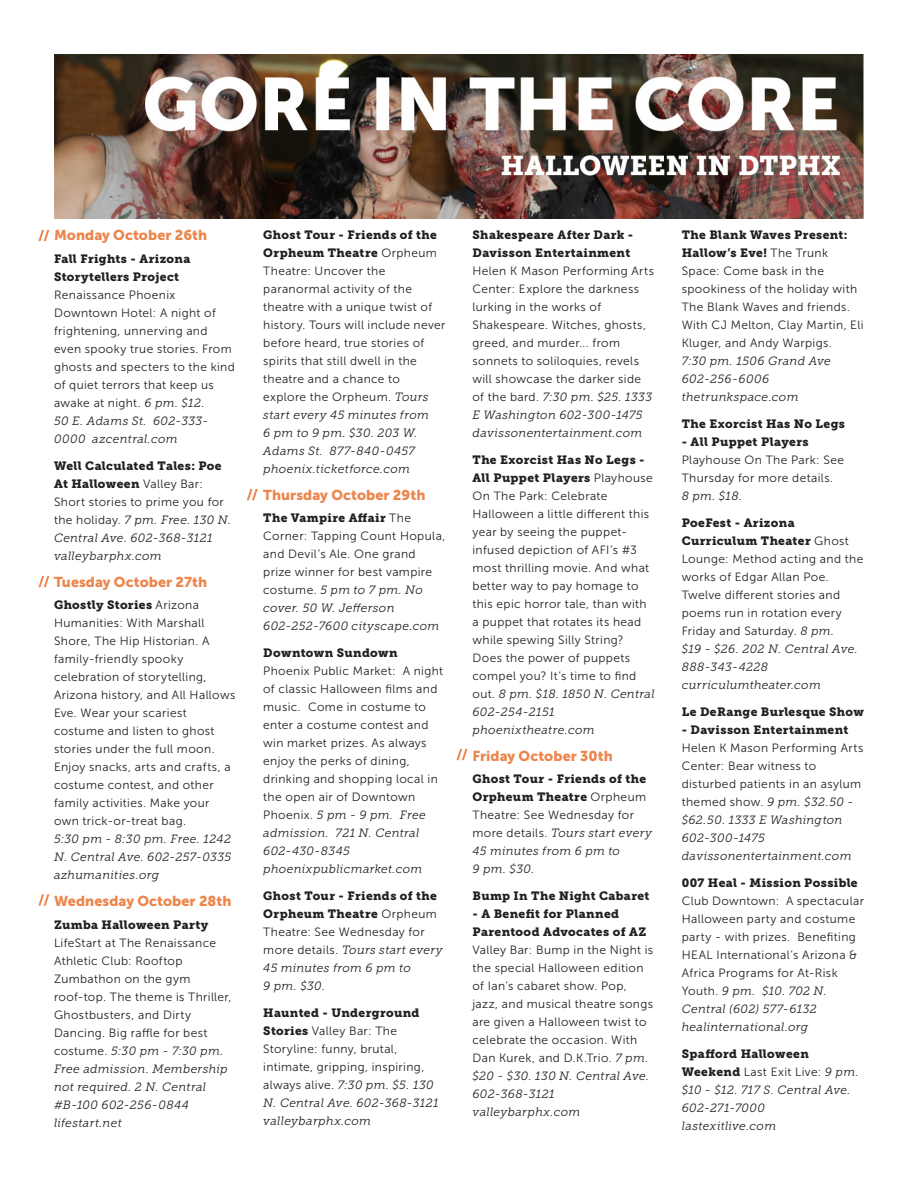
<style>
.page{position:relative;width:918px;height:1188px;background:#fff}
.page>*{position:absolute;margin:0;border:0;box-sizing:border-box;transform-origin:0 0}
.BODY_DAY_DATE{font:14.25px "Museo Sans 900";letter-spacing:.005em;color:#ec864c}
.BODY_TEXT{font:12px/18px "Museo Sans 300";letter-spacing:.03em;color:#231f20}
.BODY_TEXT-2{font:italic 12px/18px "Museo Slab 300";letter-spacing:.025em;color:#231f20}
.BODY_TEXT-3{font:12px "Museo Slab 900";letter-spacing:.03em;color:#231f20}
.s1{font-family:"Museo Slab 900"}
.s2{font-family:"Museo Slab 300";font-style:italic}
.s3{font-family:"Museo Slab 900";font-style:normal}
.s4{font-family:"Museo Sans 300";font-style:normal}
</style>
<div class="page">
<img style="left:54px;top:54px;width:810px;height:165px">
<svg style="left:38px;top:230px;width:11px;height:11px"></svg>
<svg style="left:38px;top:576px;width:11px;height:11px"></svg>
<svg style="left:38px;top:894px;width:11px;height:12px"></svg>
<svg style="left:247px;top:489px;width:11px;height:11px"></svg>
<svg style="left:457px;top:749px;width:10px;height:11px"></svg>
<p class="BODY_DAY_DATE" style="left:54px;top:227px;width:155px">Monday October 26th</p>
<p class="BODY_TEXT" style="left:54px;top:250px;width:182px"><span class="s1">Fall Frights - Arizona<br>Storytellers Project<br></span>Renaissance Phoenix<br>Downtown Hotel: A night of frightening, unnerving and even spooky true stories. From ghosts and specters to the kind of quiet terrors that keep us awake at night. <span class="s2">6 pm. $12.<br>50 E. Adams St. 602-333-<br>0000 azcentral.com</span></p>
<p class="BODY_TEXT-2" style="left:54px;top:457px;width:179px"><span class="s3">Well Calculated Tales: Poe<br>At Halloween</span> <span class="s4">Valley Bar:<br>Short stories to prime you for the holiday.</span> 7 pm. Free. 130 N.<br>Central Ave. 602-368-3121 valleybarphx.com</p>
<p class="BODY_DAY_DATE" style="left:54px;top:574px;width:155px">Tuesday October 27th</p>
<p class="BODY_TEXT" style="left:54px;top:596px;width:183px"><span class="s1">Ghostly Stories</span> Arizona<br>Humanities: With Marshall<br>Shore, The Hip Historian. A family-friendly spooky celebration of storytelling,<br>Arizona history, and All Hallows<br>Eve. Wear your scariest costume and listen to ghost stories under the full moon.<br>Enjoy snacks, arts and crafts, a costume contest, and other family activities. Make your own trick-or-treat bag.<br><span class="s2">5:30 pm - 8:30 pm. Free. 1242<br>N. Central Ave. 602-257-0335 azhumanities.org</span></p>
<p class="BODY_DAY_DATE" style="left:54px;top:893px;width:179px">Wednesday October 28th</p>
<p class="BODY_TEXT" style="left:54px;top:916px;width:179px"><span class="s1">Zumba Halloween Party<br></span>LifeStart at The Renaissance<br>Athletic Club: Rooftop<br>Zumbathon on the gym roof-top. The theme is Thriller,<br>Ghostbusters, and Dirty<br>Dancing. Big raffle for best costume. <span class="s2">5:30 pm - 7:30 pm.<br>Free admission. Membership not required. 2 N. Central #B-100 602-256-0844 lifestart.net</span></p>
<p class="BODY_TEXT" style="left:263px;top:225px;width:184px"><span class="s1">Ghost Tour - Friends of the<br>Orpheum Theatre</span> Orpheum<br>Theatre: Uncover the paranormal activity of the theatre with a unique twist of history. Tours will include never before heard, true stories of spirits that still dwell in the theatre and a chance to explore the Orpheum. <span class="s2">Tours start every 45 minutes from<br>6 pm to 9 pm. $30. 203 W.<br>Adams St. 877-840-0457 phoenix.ticketforce.com</span></p>
<p class="BODY_DAY_DATE" style="left:263px;top:486px;width:164px">Thursday October 29th</p>
<p class="BODY_TEXT" style="left:263px;top:509px;width:184px"><span class="s1">The Vampire Affair</span> The<br>Corner: Tapping Count Hopula, and Devil’s Ale. One grand prize winner for best vampire costume. <span class="s2">5 pm to 7 pm. No cover. 50 W. Jefferson<br>602-252-7600 cityscape.com</span></p>
<p class="BODY_TEXT" style="left:263px;top:644px;width:181px"><span class="s1">Downtown Sundown<br></span>Phoenix Public Market: A night of classic Halloween films and music. Come in costume to enter a costume contest and win market prizes. As always enjoy the perks of dining, drinking and shopping local in the open air of Downtown<br>Phoenix. <span class="s2">5 pm - 9 pm. Free admission. 721 N. Central<br>602-430-8345 phoenixpublicmarket.com</span></p>
<p class="BODY_TEXT" style="left:263px;top:887px;width:181px"><span class="s1">Ghost Tour - Friends of the<br>Orpheum Theatre</span> Orpheum<br>Theatre: See Wednesday for more details. <span class="s2">Tours start every<br>45 minutes from 6 pm to<br>9 pm. $30.</span></p>
<p class="BODY_TEXT" style="left:263px;top:1004px;width:177px"><span class="s1">Haunted - Underground<br>Stories</span> Valley Bar: The<br>Storyline: funny, brutal, intimate, gripping, inspiring, always alive. <span class="s2">7:30 pm. $5. 130<br>N. Central Ave. 602-368-3121 valleybarphx.com</span></p>
<p class="BODY_TEXT" style="left:472px;top:225px;width:183px"><span class="s1">Shakespeare After Dark -<br>Davisson Entertainment<br></span>Helen K Mason Performing Arts<br>Center: Explore the darkness lurking in the works of<br>Shakespeare. Witches, ghosts, greed, and murder... from sonnets to soliloquies, revels will showcase the darker side of the bard. <span class="s2">7:30 pm. $25. 1333<br>E Washington 602-300-1475 davissonentertainment.com</span></p>
<p class="BODY_TEXT" style="left:472px;top:450px;width:184px"><span class="s1">The Exorcist Has No Legs -<br>All Puppet Players</span> Playhouse<br>On The Park: Celebrate<br>Halloween a little different this year by seeing the puppet&shy;infused depiction of AFI’s #3 most thrilling movie. And what better way to pay homage to this epic horror tale, than with a puppet that rotates its head while spewing Silly String?<br>Does the power of puppets compel you? It’s time to find out. <span class="s2">8 pm. $18. 1850 N. Central<br>602-254-2151 phoenixtheatre.com</span></p>
<p class="BODY_DAY_DATE" style="left:472px;top:747px;width:142px">Friday October 30th</p>
<p class="BODY_TEXT" style="left:472px;top:770px;width:181px"><span class="s1">Ghost Tour - Friends of the<br>Orpheum Theatre</span> Orpheum<br>Theatre: See Wednesday for more details. <span class="s2">Tours start every<br>45 minutes from 6 pm to<br>9 pm. $30.</span></p>
<p class="BODY_TEXT-3" style="left:472px;top:889px;width:178px">Bump In The Night Cabaret</p>
<p class="BODY_TEXT" style="left:472px;top:905px;width:182px"><span class="s1">- A Benefit for Planned<br>Parentood Advocates of AZ<br></span>Valley Bar: Bump in the Night is the special Halloween edition of Ian’s cabaret show. Pop, jazz, and musical theatre songs are given a Halloween twist to celebrate the occasion. With<br>Dan Kurek, and D.K.Trio. <span class="s2">7 pm. $20 - $30. 130 N. Central Ave.<br>602-368-3121 valleybarphx.com</span></p>
<p class="BODY_TEXT" style="left:682px;top:225px;width:183px"><span class="s1">The Blank Waves Present:<br>Hallow’s Eve!</span> The Trunk<br>Space: Come bask in the spookiness of the holiday with<br>The Blank Waves and friends.<br>With CJ Melton, Clay Martin, Eli<br>Kluger, and Andy Warpigs.<br><span class="s2">7:30 pm. 1506 Grand Ave<br>602-256-6006 thetrunkspace.com</span></p>
<p class="BODY_TEXT-3" style="left:682px;top:416px;width:165px">The Exorcist Has No Legs</p>
<p class="BODY_TEXT" style="left:682px;top:432px;width:164px"><span class="s1">- All Puppet Players<br></span>Playhouse On The Park: See<br>Thursday for more details.<br><span class="s2">8 pm. $18.</span></p>
<p class="BODY_TEXT" style="left:682px;top:513px;width:183px"><span class="s1">PoeFest - Arizona<br>Curriculum Theater</span> Ghost<br>Lounge: Method acting and the works of Edgar Allan Poe.<br>Twelve different stories and poems run in rotation every<br>Friday and Saturday. <span class="s2">8 pm.<br>$19 - $26. 202 N. Central Ave.<br>888-343-4228 curriculumtheater.com</span></p>
<p class="BODY_TEXT-3" style="left:682px;top:704px;width:184px">Le DeRange Burlesque Show</p>
<p class="BODY_TEXT" style="left:682px;top:720px;width:183px"><span class="s1">- Davisson Entertainment<br></span>Helen K Mason Performing Arts<br>Center: Bear witness to disturbed patients in an asylum themed show. <span class="s2">9 pm. $32.50 - $62.50. 1333 E Washington<br>602-300-1475 davissonentertainment.com</span></p>
<p class="BODY_TEXT" style="left:682px;top:873px;width:184px"><span class="s1">007 Heal - Mission Possible<br></span>Club Downtown: A spectacular<br>Halloween party and costume party - with prizes. Benefiting<br>HEAL International’s Arizona &amp;<br>Africa Programs for At-Risk<br>Youth. <span class="s2">9 pm. $10. 702 N.<br>Central (602) 577-6132 healinternational.org</span></p>
<p class="BODY_TEXT-2" style="left:682px;top:1044px;width:178px"><span class="s3">Spafford Halloween<br>Weekend</span> <span class="s4">Last Exit Live:</span> 9 pm. $10 - $12. 717 S. Central Ave.<br>602-271-7000 lastexitlive.com</p>
</div>
